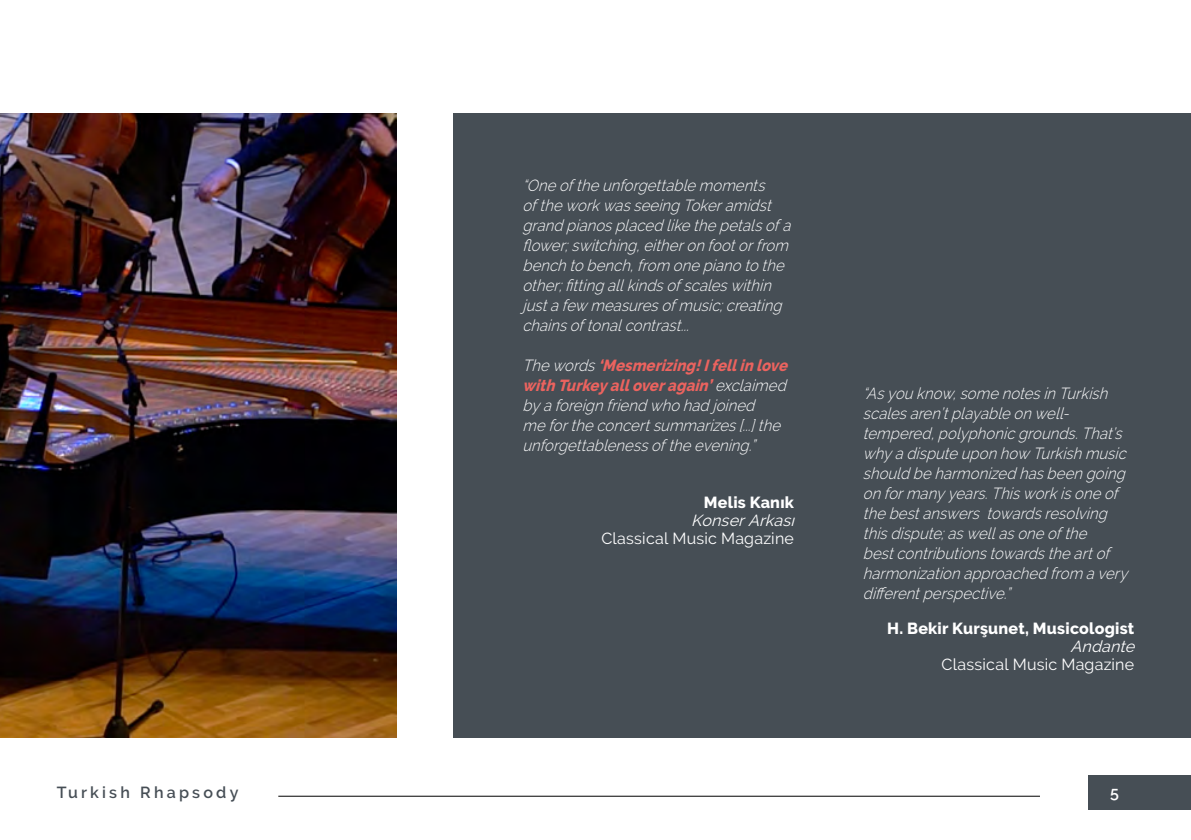
<style>
.page{position:relative;width:1191px;height:840px;background:#fff}
.page>*{position:absolute;margin:0;border:0;box-sizing:border-box;transform-origin:0 0}
.t1{font:italic 300 16px/20px "Raleway";color:#fff;scale:.92 1}
.t2{font:16px "Raleway";letter-spacing:.015em;color:#fff}
.t3{font:800 16px "Raleway";letter-spacing:.015em;color:#fff}
.t4{font:italic 16px "Raleway";color:#fff}
.t5{font:600 16px "Raleway";letter-spacing:.2em;color:#464e55}
.t6{font:600 16px "Raleway";color:#fff}
.s1{font-weight:800;color:#ec635f}
</style>
<div class="page">
<div style="left:454px;top:113px;width:737px;height:624px;background:#464e55"></div>
<div style="left:1089px;top:774px;width:102px;height:34px;background:#464e55"></div>
<hr style="left:278px;top:795px;width:762px;height:1px;background:#000">
<img style="left:0;top:113px;width:397px;height:624px">
<p class="t1" style="left:522px;top:175px;width:298px">“Oneoftheunforgettablemoments oftheworkwasseeingTokeramidst grandpianosplacedlikethepetalsofa flower;switching,eitheronfootorfrom benchtobench,from onepianotothe other;fittingallkindsofscaleswithin justafew measuresofmusic;creating chainsoftonalcontrast...</p>
<p class="t1" style="left:522px;top:355px;width:294px">Thewords<span class="s1">‘Mesmerizing!Ifellinlove withTurkey alloveragain’</span>exclaimed byaforeignfriendwhohadjoined mefortheconcertsummarizes[...]the unforgettablenessoftheevening.”</p>
<p class="t3" style="left:704px;top:493px;width:92px">Melis Kanık</p>
<p class="t4" style="left:691px;top:511px;width:109px">KonserArkası</p>
<p class="t2" style="left:601px;top:529px;width:194px">Classical Music Magazine</p>
<p class="t1" style="left:862px;top:383px;width:294px">“Asyouknow,somenotesinTurkish scalesaren’tplayableonwell&shy;tempered,polyphonicgrounds.That’s whyadisputeuponhow Turkishmusic shouldbeharmonizedhasbeengoing onformanyyears.Thisworkisoneof thebestanswers towardsresolving thisdispute;aswellasoneofthe bestcontributionstowardstheartof harmonizationapproachedfrom avery differentperspective.”</p>
<p class="t3" style="left:887px;top:618px;width:248px">H. Bekir Kurşunet, Musicologist</p>
<p class="t4" style="left:1070px;top:636px;width:70px">Andante</p>
<p class="t2" style="left:941px;top:654px;width:194px">Classical Music Magazine</p>
<p class="t5" style="left:57px;top:782px;width:183px">Turkish Rhapsody</p>
<p class="t6" style="left:1110px;top:782px;width:10px">5</p>
</div>
